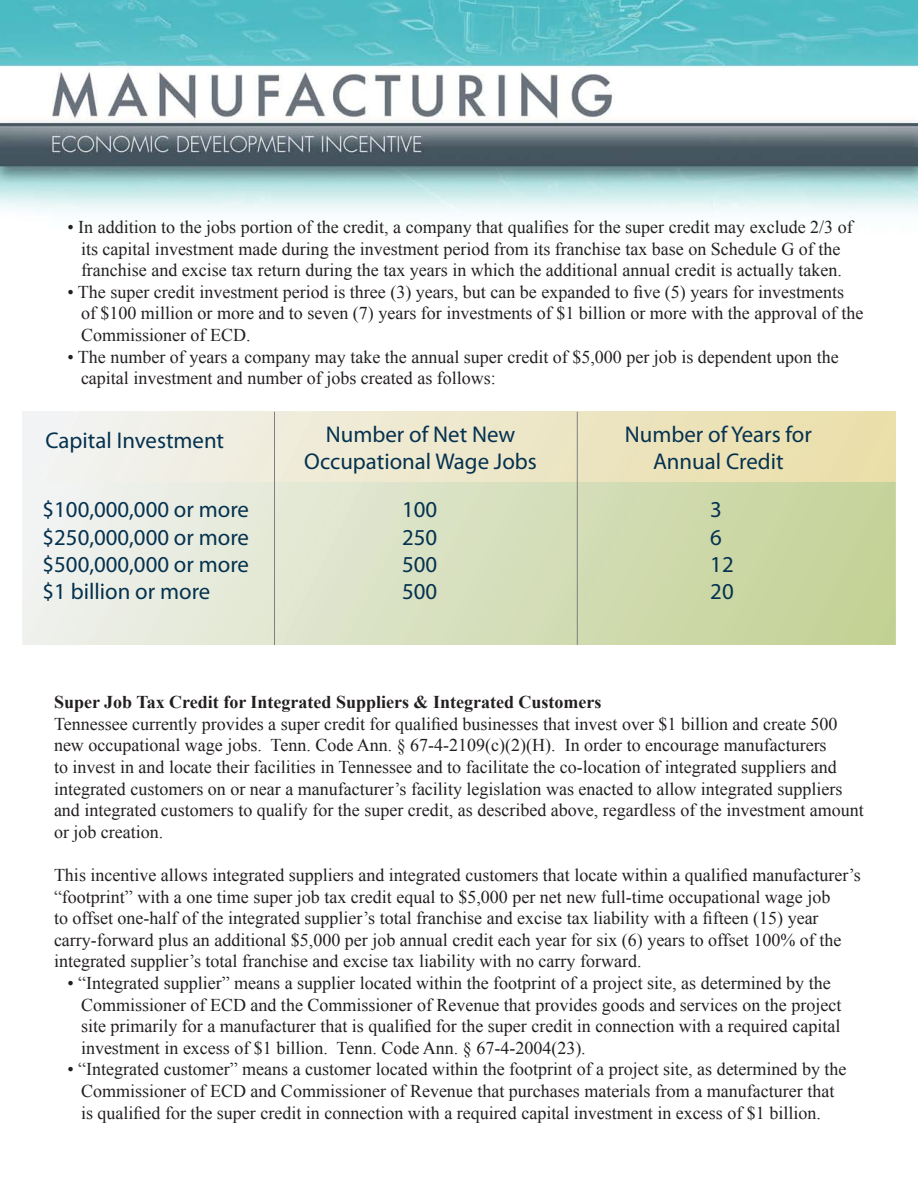
<style>
.page{position:relative;width:918px;height:1188px;background:#fff}
.page>*{position:absolute;margin:0;border:0;box-sizing:border-box;transform-origin:0 0}
.t1{font:22.8px/27.5px "Myriad Pro";color:#05324f;text-align:center}
.t2{font:18px/21.6px "Times New Roman";color:#231f20}
.t3{font:700 18px "Times New Roman";color:#231f20}
</style>
<div class="page">
<img style="left:1px;top:0;width:917px;height:412px">
<svg style="left:22px;top:482px;width:874px;height:163px;background:#d9e1c1"></svg>
<svg style="left:22px;top:412px;width:874px;height:70px;background:#ede8cc"></svg>
<hr style="left:274px;top:412px;width:1px;height:233px;background:#7f807f">
<hr style="left:577px;top:412px;width:1px;height:233px;background:#7f807f">
<p class="t2" style="left:68px;top:216px;width:787px;text-align:center">• In addition to the jobs portion of the credit, a company that qualifies for the super credit may exclude 2/3 of its capital investment made during the investment period from its franchise tax base on Schedule G of the franchise and excise tax return during the tax years in which the additional annual credit is actually taken.</p>
<p class="t2" style="left:81px;top:281px;width:784px;text-indent:-14px">• The super credit investment period is three (3) years, but can be expanded to five (5) years for investments of $100 million or more and to seven (7) years for investments of $1 billion or more with the approval of the<br>Commissioner of ECD.</p>
<p class="t2" style="left:81px;top:345px;width:759px;text-indent:-14px">• The number of years a company may take the annual super credit of $5,000 per job is dependent upon the capital investment and number of jobs created as follows:</p>
<p class="t1" style="left:46px;top:426px;width:180px">Capital Investment</p>
<p class="t1" style="left:304px;top:420px;width:234px">Number of Net New<br>Occupational Wage Jobs</p>
<p class="t1" style="left:625px;top:420px;width:189px">Number of Years for<br>Annual Credit</p>
<p class="t1" style="left:43px;top:496px;width:208px">$100,000,000 or more</p>
<p class="t1" style="left:402px;top:496px;width:37px">100</p>
<p class="t1" style="left:710px;top:496px;width:13px">3</p>
<p class="t1" style="left:43px;top:523px;width:208px">$250,000,000 or more</p>
<p class="t1" style="left:402px;top:523px;width:37px">250</p>
<p class="t1" style="left:710px;top:523px;width:13px">6</p>
<p class="t1" style="left:43px;top:550px;width:208px">$500,000,000 or more</p>
<p class="t1" style="left:402px;top:550px;width:37px">500</p>
<p class="t1" style="left:710px;top:550px;width:25px">12</p>
<p class="t1" style="left:43px;top:578px;width:169px">$1 billion or more</p>
<p class="t1" style="left:402px;top:578px;width:37px">500</p>
<p class="t1" style="left:710px;top:578px;width:25px">20</p>
<p class="t3" style="left:54px;top:690px;width:549px">Super Job Tax Credit for Integrated Suppliers &amp; Integrated Customers</p>
<p class="t2" style="left:54px;top:713px;width:811px">Tennessee currently provides a super credit for qualified businesses that invest over $1 billion and create 500 new occupational wage jobs. Tenn. Code Ann. § 67-4-2109(c)(2)(H). In order to encourage manufacturers<br>to invest in and locate their facilities in Tennessee and to facilitate the co-location of integrated suppliers and integrated customers on or near a manufacturer’s facility legislation was enacted to allow integrated suppliers and integrated customers to qualify for the super credit, as described above, regardless of the investment amount or job creation.</p>
<p class="t2" style="left:54px;top:864px;width:808px">This incentive allows integrated suppliers and integrated customers that locate within a qualified manufacturer’s “footprint” with a one time super job tax credit equal to $5,000 per net new full-time occupational wage job<br>to offset one-half of the integrated supplier’s total franchise and excise tax liability with a fifteen (15) year carry-forward plus an additional $5,000 per job annual credit each year for six (6) years to offset 100% of the integrated supplier’s total franchise and excise tax liability with no carry forward.</p>
<p class="t2" style="left:81px;top:972px;width:762px;text-indent:-14px">• “Integrated supplier” means a supplier located within the footprint of a project site, as determined by the Commissioner of ECD and the Commissioner of Revenue that provides goods and services on the project site primarily for a manufacturer that is qualified for the super credit in connection with a required capital investment in excess of $1 billion. Tenn. Code Ann. § 67-4-2004(23).</p>
<p class="t2" style="left:81px;top:1058px;width:767px;text-indent:-14px">• “Integrated customer” means a customer located within the footprint of a project site, as determined by the<br>Commissioner of ECD and Commissioner of Revenue that purchases materials from a manufacturer that is qualified for the super credit in connection with a required capital investment in excess of $1 billion.</p>
</div>
